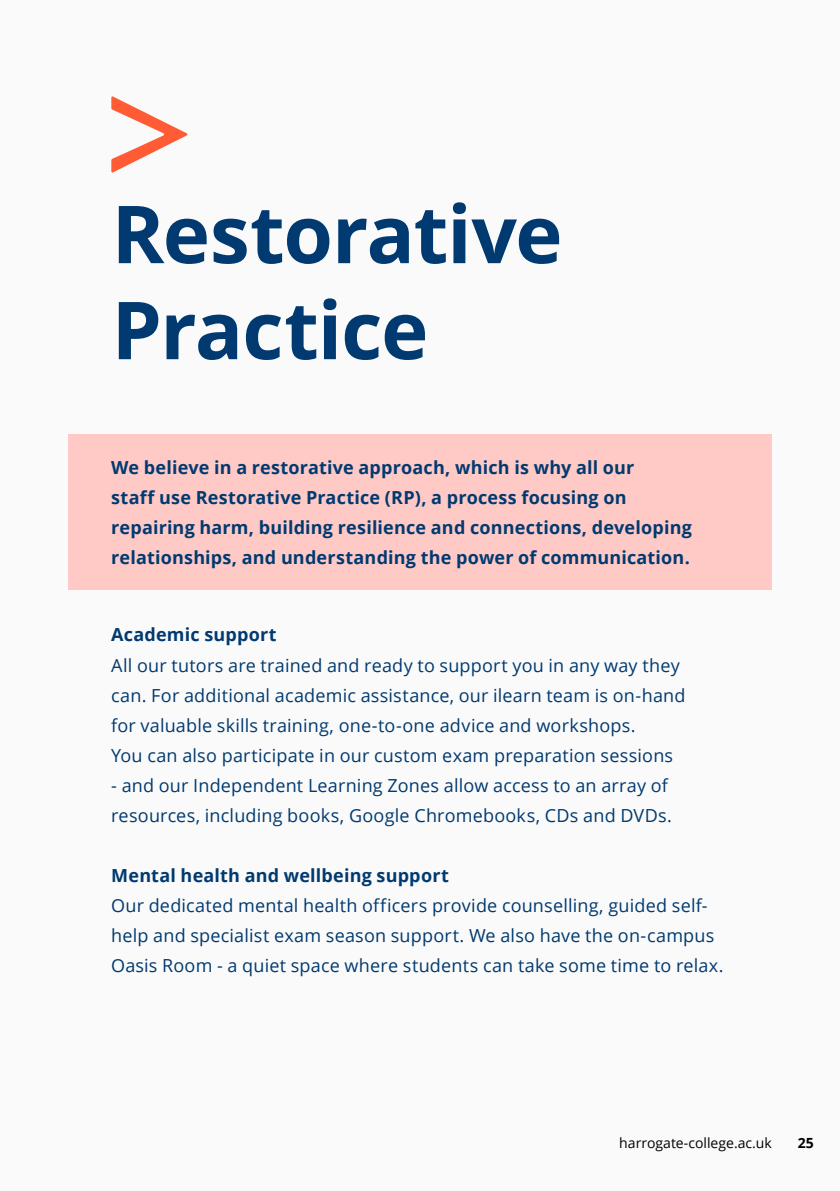
<style>
.page{position:relative;width:840px;height:1191px;background:#fff}
.page>*{position:absolute;margin:0;border:0;box-sizing:border-box;transform-origin:0 0}
.t1{font:700 80px/96px "Open Sans";letter-spacing:-.015em;color:#003a70}
.t2{font:18px/30px "Open Sans";letter-spacing:.01em;color:#003a70}
.t3{font:700 18px/30px "Open Sans";letter-spacing:.01em;color:#003a70}
.t4{font:14px "Open Sans";color:#000}
.t5{font:700 14px "Open Sans";color:#000}
</style>
<div class="page">
<div style="left:0;top:0;width:839px;height:1191px;background:#fafafa"></div>
<svg style="left:111px;top:96px;width:76px;height:77px"></svg>
<div style="left:68px;top:434px;width:703px;height:156px;background:#ffc9c5"></div>
<h1 class="t1" style="left:111px;top:184px;width:452px">Restorative<br>Practice</h1>
<p class="t3" style="left:111px;top:452px;width:582px">We believe in a restorative approach, which is why all our<br>staff use Restorative Practice (RP), a process focusing on repairing harm, building resilience and connections, developing relationships, and understanding the power of communication.</p>
<p class="t3" style="left:111px;top:619px;width:167px">Academic support</p>
<p class="t2" style="left:111px;top:649px;width:575px">All our tutors are trained and ready to support you in any way they can. For additional academic assistance, our ilearn team is on-hand for valuable skills training, one-to-one advice and workshops.<br>You can also participate in our custom exam preparation sessions</p>
<p class="t2" style="left:111px;top:769px;width:562px">- and our Independent Learning Zones allow access to an array of resources, including books, Google Chromebooks, CDs and DVDs.</p>
<p class="t3" style="left:111px;top:859px;width:339px">Mental health and wellbeing support</p>
<p class="t2" style="left:111px;top:889px;width:613px">Our dedicated mental health officers provide counselling, guided self&shy;help and specialist exam season support. We also have the on-campus<br>Oasis Room - a quiet space where students can take some time to relax.</p>
<p class="t4" style="left:619px;top:1133px;width:154px">harrogate-college.ac.uk</p>
<p class="t5" style="left:797px;top:1133px;width:17px">25</p>
</div>
